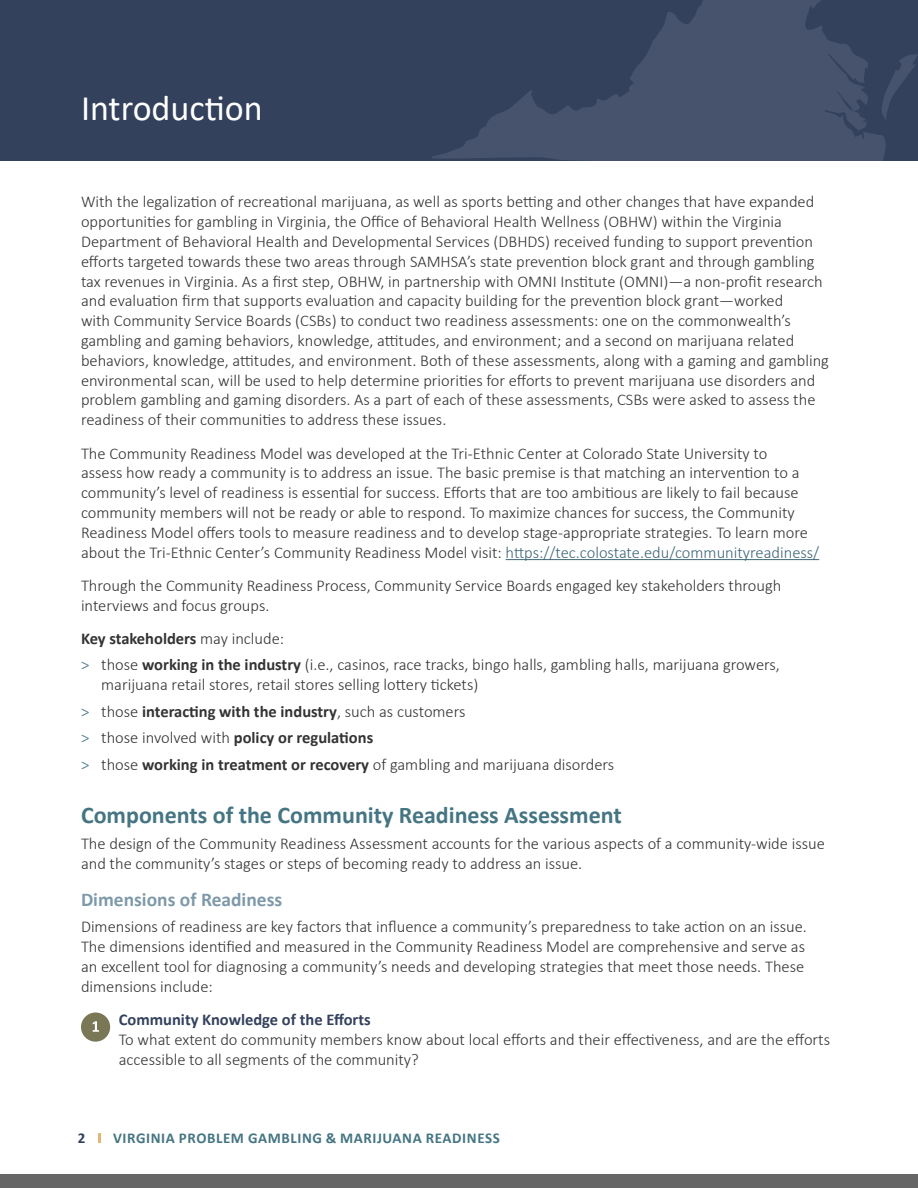
<style>
.page{position:relative;width:918px;height:1188px;background:#fff}
.page>*{position:absolute;margin:0;border:0;box-sizing:border-box;transform-origin:0 0}
.t1{font:36px "Calibri";color:#fff}
.t2{font:700 24px "Calibri";color:#457583}
.t3{font:700 19.5px "Calibri";color:#7e99a9}
.Body_Text{font:300 16.5px/19.8px "Calibri";color:#333}
.t4{font:700 16.5px "Calibri";color:#333}
.t5{font:700 16.5px "Calibri";color:#33415d}
.t6{font:700 15px "Calibri";letter-spacing:.04em;color:#457583}
.t7{font:700 15px "Calibri";color:#33415d}
.s1{color:#3f6678}
.s2{font-weight:300}
.s3{color:#457583}
.s4{font-weight:700}
.s5{font-weight:300;color:#457583}
</style>
<div class="page">
<div style="left:0;top:0;width:918px;height:161px;background:#33415d"></div>
<svg style="left:432px;top:0;width:454px;height:161px;fill:#47536c"></svg>
<svg style="left:881px;top:53px;width:36px;height:68px"></svg>
<svg style="left:98px;top:1133px;width:3px;height:10px"></svg>
<div style="left:0;top:1175px;width:918px;height:13px;background:#666"></div>
<hr style="left:506px;top:559px;width:313px;height:1px;background:#3f6678">
<div style="left:81px;top:1012px;width:29px;height:30px;background:#7a7757;border-radius:50%"></div>
<svg style="left:93px;top:1021px;width:6px;height:11px"></svg>
<p class="t1" style="left:81px;top:83px;width:183px">Introduction</p>
<p class="Body_Text" style="left:81px;top:192px;width:750px">With the legalization of recreational marijuana, as well as sports betting and other changes that have expanded opportunities for gambling in Virginia, the Office of Behavioral Health Wellness (OBHW) within the Virginia Department of Behavioral Health and Developmental Services (DBHDS) received funding to support prevention efforts targeted towards these two areas through SAMHSA’s state prevention block grant and through gambling tax revenues in Virginia. As a first step, OBHW, in partnership with OMNI Institute (OMNI)—a non-profit research and evaluation firm that supports evaluation and capacity building for the prevention block grant—worked<br>with Community Service Boards (CSBs) to conduct two readiness assessments: one on the commonwealth’s gambling and gaming behaviors, knowledge, attitudes, and environment; and a second on marijuana related behaviors, knowledge, attitudes, and environment. Both of these assessments, along with a gaming and gambling environmental scan, will be used to help determine priorities for efforts to prevent marijuana use disorders and problem gambling and gaming disorders. As a part of each of these assessments, CSBs were asked to assess the readiness of their communities to address these issues.</p>
<p class="Body_Text" style="left:81px;top:443px;width:740px">The Community Readiness Model was developed at the Tri-Ethnic Center at Colorado State University to<br>assess how ready a community is to address an issue. The basic premise is that matching an intervention to a community’s level of readiness is essential for success. Efforts that are too ambitious are likely to fail because community members will not be ready or able to respond. To maximize chances for success, the Community Readiness Model offers tools to measure readiness and to develop stage-appropriate strategies. To learn more about the Tri-Ethnic Center’s Community Readiness Model visit: <span class="s1">https://tec.colostate.edu/communityreadiness/</span></p>
<p class="Body_Text" style="left:81px;top:575px;width:702px">Through the Community Readiness Process, Community Service Boards engaged key stakeholders through interviews and focus groups.</p>
<p class="t4" style="left:81px;top:627px;width:205px">Key stakeholders <span class="s2">may include:</span></p>
<p class="Body_Text" style="left:101px;top:655px;width:680px;text-indent:-20px"><span class="s3">&gt;</span> those <span class="s4">working in the industry</span> (i.e., casinos, race tracks, bingo halls, gambling halls, marijuana growers, marijuana retail stores, retail stores selling lottery tickets)</p>
<p class="t4" style="left:81px;top:700px;width:386px"><span class="s5">&gt;</span> <span class="s2">those</span> interacting with the industry<span class="s2">, such as customers</span></p>
<p class="t4" style="left:81px;top:726px;width:294px"><span class="s5">&gt;</span> <span class="s2">those involved with</span> policy or regulations</p>
<p class="Body_Text" style="left:81px;top:754px;width:535px"><span class="s3">&gt;</span> those <span class="s4">working in treatment or recovery</span> of gambling and marijuana disorders</p>
<p class="t2" style="left:81px;top:798px;width:542px">Components of the Community Readiness Assessment</p>
<p class="Body_Text" style="left:81px;top:834px;width:745px">The design of the Community Readiness Assessment accounts for the various aspects of a community-wide issue and the community’s stages or steps of becoming ready to address an issue.</p>
<p class="t3" style="left:81px;top:886px;width:203px">Dimensions of Readiness</p>
<p class="Body_Text" style="left:81px;top:917px;width:727px">Dimensions of readiness are key factors that influence a community’s preparedness to take action on an issue.<br>The dimensions identified and measured in the Community Readiness Model are comprehensive and serve as an excellent tool for diagnosing a community’s needs and developing strategies that meet those needs. These dimensions include:</p>
<p class="t5" style="left:119px;top:1008px;width:253px">Community Knowledge of the Efforts</p>
<p class="Body_Text" style="left:119px;top:1029px;width:713px">To what extent do community members know about local efforts and their effectiveness, and are the efforts accessible to all segments of the community?</p>
<p class="t7" style="left:78px;top:1127px;width:9px">2</p>
<p class="t6" style="left:113px;top:1127px;width:388px">VIRGINIA PROBLEM GAMBLING &amp; MARIJUANA READINESS</p>
</div>
